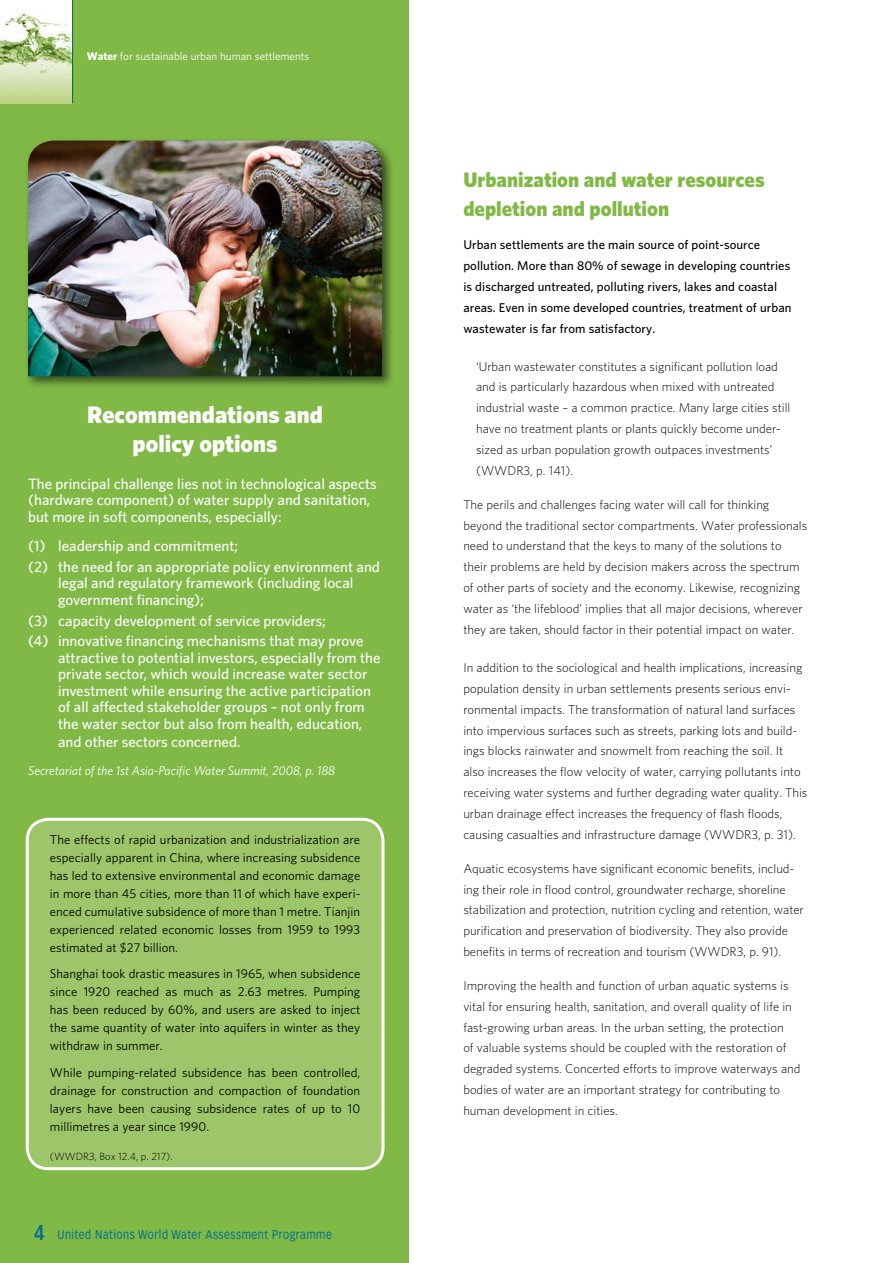
<style>
.page{position:relative;width:893px;height:1263px;background:#fff}
.page>*{position:absolute;margin:0;border:0;box-sizing:border-box;transform-origin:0 0}
.t1{font:900 24px/28.8px "Whitney";color:#fff;text-align:center}
.t2{font:900 21px/28.3px "Whitney";color:#81b947}
.t3{font:500 15px/16.5px "Whitney";color:#fff}
.t4{font:300 12.75px/20.9px "Whitney";color:#000}
.t5{font:12.75px/18px "Whitney";color:#000;text-align:justify}
.t6{font:500 12.75px/20.9px "Whitney";letter-spacing:.005em;color:#000}
.t7{font:italic 12.75px "Whitney";color:#fff}
.t8{font:12.45px "Vectora LT Std";letter-spacing:.05em;color:#00708d;scale:.85 1}
.t9{font:11.1px "Whitney";color:#fff}
.t10{font:300 10.5px "Whitney";color:#000}
.s1{font-weight:700}
.s2{font-weight:700;font-size:21.3px}
</style>
<div class="page">
<div style="left:0;top:0;width:408px;height:1263px;background:#81b947"></div>
<img style="left:0;top:0;width:72px;height:103px">
<hr style="left:72px;top:0;width:1px;height:103px;background:#006f3c">
<div style="left:27px;top:819px;width:356px;height:350px;background:#9cc669;border-radius:21px"></div>
<div style="left:26px;top:818px;width:358px;height:352px;border:3px solid #fff;border-radius:21px"></div>
<img style="left:27px;top:140px;width:365px;height:246px">
<img style="left:55px;top:329px;width:337px;height:57px">
<img style="left:382px;top:170px;width:10px;height:18px">
<img style="left:28px;top:141px;width:354px;height:235px">
<p class="t9" style="left:87px;top:52px;width:224px"><span class="s1">Water</span> for sustainable urban human settlements</p>
<h1 class="t1" style="left:87px;top:402px;width:237px">Recommendations and policy options</h1>
<p class="t3" style="left:28px;top:477px;width:350px">The principal challenge lies not in technological aspects (hardware component) of water supply and sanitation, but more in soft components, especially:</p>
<p class="t3" style="left:28px;top:537px;width:353px;line-height:20.7px">(1) leadership and commitment;<br>(2) the need for an appropriate policy environment and</p>
<p class="t3" style="left:58px;top:576px;width:297px">legal and regulatory framework (including local government financing);</p>
<p class="t3" style="left:28px;top:611px;width:337px;line-height:20.7px">(3) capacity development of service providers;<br>(4) innovative financing mechanisms that may prove</p>
<p class="t3" style="left:58px;top:651px;width:324px">attractive to potential investors, especially from the private sector, which would increase water sector investment while ensuring the active participation of all affected stakeholder groups – not only from the water sector but also from health, education,</p>
<p class="t3" style="left:58px;top:735px;width:184px">and other sectors concerned.</p>
<p class="t7" style="left:28px;top:766px;width:308px">Secretariat of the 1st Asia-Pacific Water Summit, 2008, p. 188</p>
<p class="t5" style="left:50px;top:831px;width:312px">The effects of rapid urbanization and industrialization are especially apparent in China, where increasing subsidence has led to extensive environmental and economic damage in more than 45 cities, more than 11 of which have experi&shy;enced cumulative subsidence of more than 1 metre. Tianjin experienced related economic losses from 1959 to 1993 estimated at $27 billion.</p>
<p class="t5" style="left:50px;top:966px;width:312px">Shanghai took drastic measures in 1965, when subsidence since 1920 reached as much as 2.63 metres. Pumping has been reduced by 60%, and users are asked to inject the same quantity of water into aquifers in winter as they withdraw in summer.</p>
<p class="t5" style="left:50px;top:1064px;width:312px">While pumping-related subsidence has been controlled, drainage for construction and compaction of foundation layers have been causing subsidence rates of up to 10 millimetres a year since 1990.</p>
<p class="t10" style="left:50px;top:1153px;width:124px">(WWDR3, Box 12.4, p. 217).</p>
<p class="t8" style="left:34px;top:1229px;width:352px"><span class="s2">4</span> United Nations World Water Assessment Programme</p>
<h2 class="t2" style="left:463px;top:167px;width:303px">Urbanization and water resources depletion and pollution</h2>
<p class="t6" style="left:463px;top:235px;width:330px">Urban settlements are the main source of point-source pollution. More than 80% of sewage in developing countries is discharged untreated, polluting rivers, lakes and coastal areas. Even in some developed countries, treatment of urban wastewater is far from satisfactory.</p>
<p class="t4" style="left:476px;top:357px;width:316px">‘Urban wastewater constitutes a significant pollution load and is particularly hazardous when mixed with untreated industrial waste – a common practice. Many large cities still have no treatment plants or plants quickly become under&shy;sized as urban population growth outpaces investments’ (WWDR3, p. 141).</p>
<p class="t4" style="left:463px;top:495px;width:345px">The perils and challenges facing water will call for thinking beyond the traditional sector compartments. Water professionals need to understand that the keys to many of the solutions to their problems are held by decision makers across the spectrum of other parts of society and the economy. Likewise, recognizing water as ‘the lifeblood’ implies that all major decisions, wherever they are taken, should factor in their potential impact on water.</p>
<p class="t4" style="left:463px;top:658px;width:346px">In addition to the sociological and health implications, increasing population density in urban settlements presents serious envi&shy;ronmental impacts. The transformation of natural land surfaces into impervious surfaces such as streets, parking lots and build&shy;ings blocks rainwater and snowmelt from reaching the soil. It also increases the flow velocity of water, carrying pollutants into receiving water systems and further degrading water quality. This urban drainage effect increases the frequency of flash floods, causing casualties and infrastructure damage (WWDR3, p. 31).</p>
<p class="t4" style="left:463px;top:859px;width:342px">Aquatic ecosystems have significant economic benefits, includ&shy;ing their role in flood control, groundwater recharge, shoreline stabilization and protection, nutrition cycling and retention, water purification and preservation of biodiversity. They also provide benefits in terms of recreation and tourism (WWDR3, p. 91).</p>
<p class="t4" style="left:463px;top:976px;width:339px">Improving the health and function of urban aquatic systems is vital for ensuring health, sanitation, and overall quality of life in fast-growing urban areas. In the urban setting, the protection<br>of valuable systems should be coupled with the restoration of degraded systems. Concerted efforts to improve waterways and bodies of water are an important strategy for contributing to human development in cities.</p>
</div>
